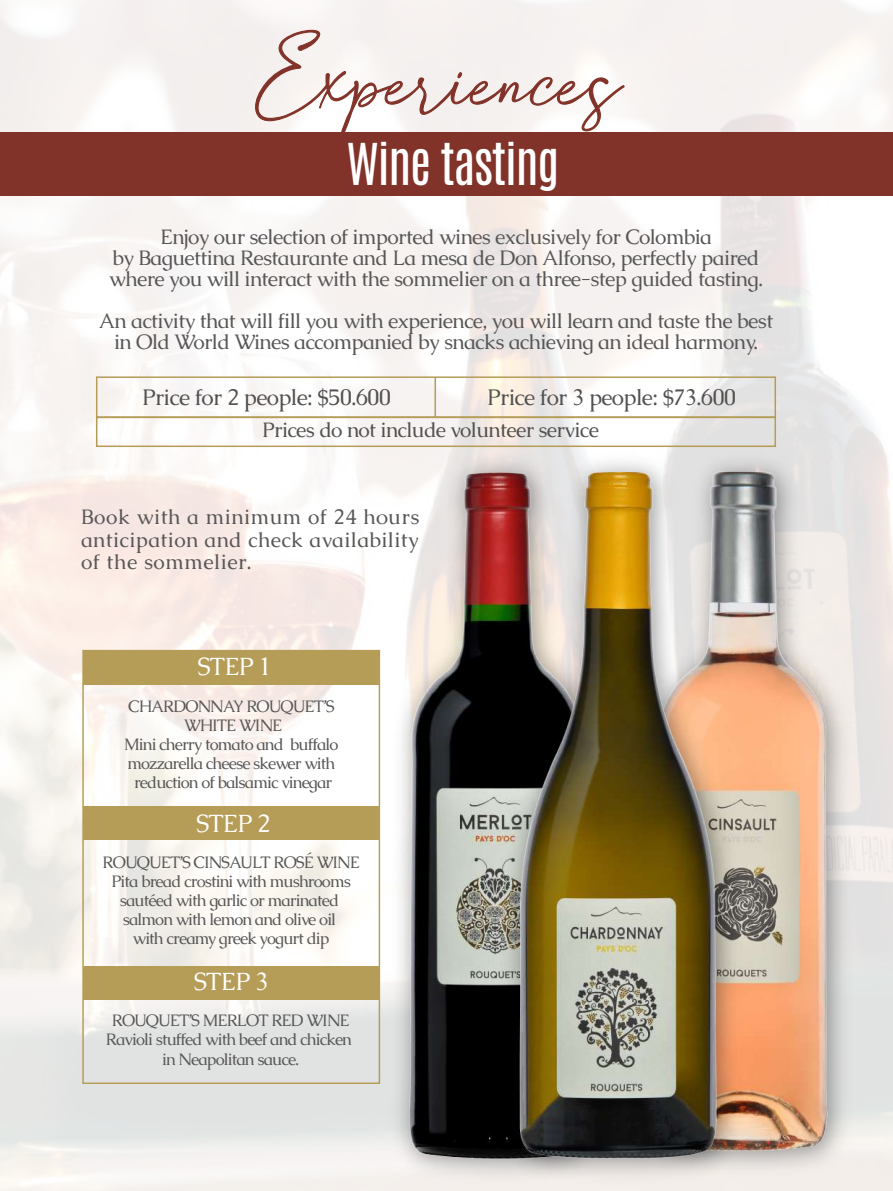
<style>
.page{position:relative;width:893px;height:1191px;background:#fff}
.page>*{position:absolute;margin:0;border:0;box-sizing:border-box;transform-origin:0 0}
.t1{font:135.15px "Southland";color:#823329}
.t2{font:48.15px "Antonio";letter-spacing:-.025em;color:#fff}
.t3{font:24.9px "Caudex";letter-spacing:-.03em;color:#fff}
.t4{font:22.65px "Caudex";letter-spacing:-.03em;color:#525150}
.t5{font:21px/21px "Caudex";letter-spacing:-.03em;color:#575656;text-align:center}
.t6{font:21px "Caudex";letter-spacing:-.03em;color:#525150}
.t7{font:16.65px/19px "Caudex";letter-spacing:-.055em;color:#575656;text-align:center}
</style>
<div class="page">
<img style="left:1px;top:0;width:892px;height:1191px">
<div style="left:96px;top:376px;width:680px;height:42px;border:2px solid #b59c57"></div>
<hr style="left:434px;top:377px;width:2px;height:40px;background:#b59c57">
<div style="left:96px;top:417px;width:680px;height:30px;border:2px solid #b59c57"></div>
<div style="left:1px;top:132px;width:892px;height:64px;background:#823329"></div>
<svg style="left:254px;top:29px;width:371px;height:103px"></svg>
<div style="left:83px;top:650px;width:296px;height:34px;background:#b59c57"></div>
<div style="left:83px;top:806px;width:296px;height:34px;background:#b59c57"></div>
<div style="left:83px;top:966px;width:296px;height:34px;background:#b59c57"></div>
<img style="left:755px;top:444px;width:107px;height:740px">
<img style="left:755px;top:449px;width:97px;height:731px">
<img style="left:384px;top:453px;width:97px;height:729px">
<img style="left:481px;top:441px;width:274px;height:750px">
<h1 class="t1" style="left:256px;top:13px;width:369px">Experiences</h1>
<h2 class="t2" style="left:347px;top:128px;width:214px">Wine tasting</h2>
<p class="t5" style="left:109px;top:226px;width:655px">Enjoy our selection of imported wines exclusively for Colombia<br>by Baguettina Restaurante and La mesa de Don Alfonso, perfectly paired where you will interact with the sommelier on a three-step guided tasting.</p>
<p class="t5" style="left:99px;top:310px;width:676px">An activity that will fill you with experience, you will learn and taste the best in Old World Wines accompanied by snacks achieving an ideal harmony.</p>
<p class="t4" style="left:142px;top:382px;width:250px">Price for 2 people: $50.600</p>
<p class="t4" style="left:487px;top:382px;width:250px">Price for 3 people: $73.600</p>
<p class="t6" style="left:262px;top:416px;width:338px">Prices do not include volunteer service</p>
<p class="t5" style="left:81px;top:506px;width:340px;line-height:22.5px;text-align:justify">Book with a minimum of 24 hours anticipation and check availability of the sommelier.</p>
<p class="t3" style="left:197px;top:650px;width:76px">STEP 1</p>
<p class="t7" style="left:124px;top:696px;width:216px">CHARDONNAY ROUQUET’S<br>WHITE WINE<br>Mini cherry tomato and buffalo mozzarella cheese skewer with reduction of balsamic vinegar</p>
<p class="t3" style="left:196px;top:807px;width:76px">STEP 2</p>
<p class="t7" style="left:103px;top:853px;width:259px">ROUQUET’S CINSAULT ROSÉ WINE<br>Pita bread crostini with mushrooms sautéed with garlic or marinated salmon with lemon and olive oil<br>with creamy greek yogurt dip</p>
<p class="t3" style="left:194px;top:965px;width:76px">STEP 3</p>
<p class="t7" style="left:106px;top:1011px;width:248px">ROUQUET’S MERLOT RED WINE<br>Ravioli stuffed with beef and chicken in Neapolitan sauce.</p>
</div>
